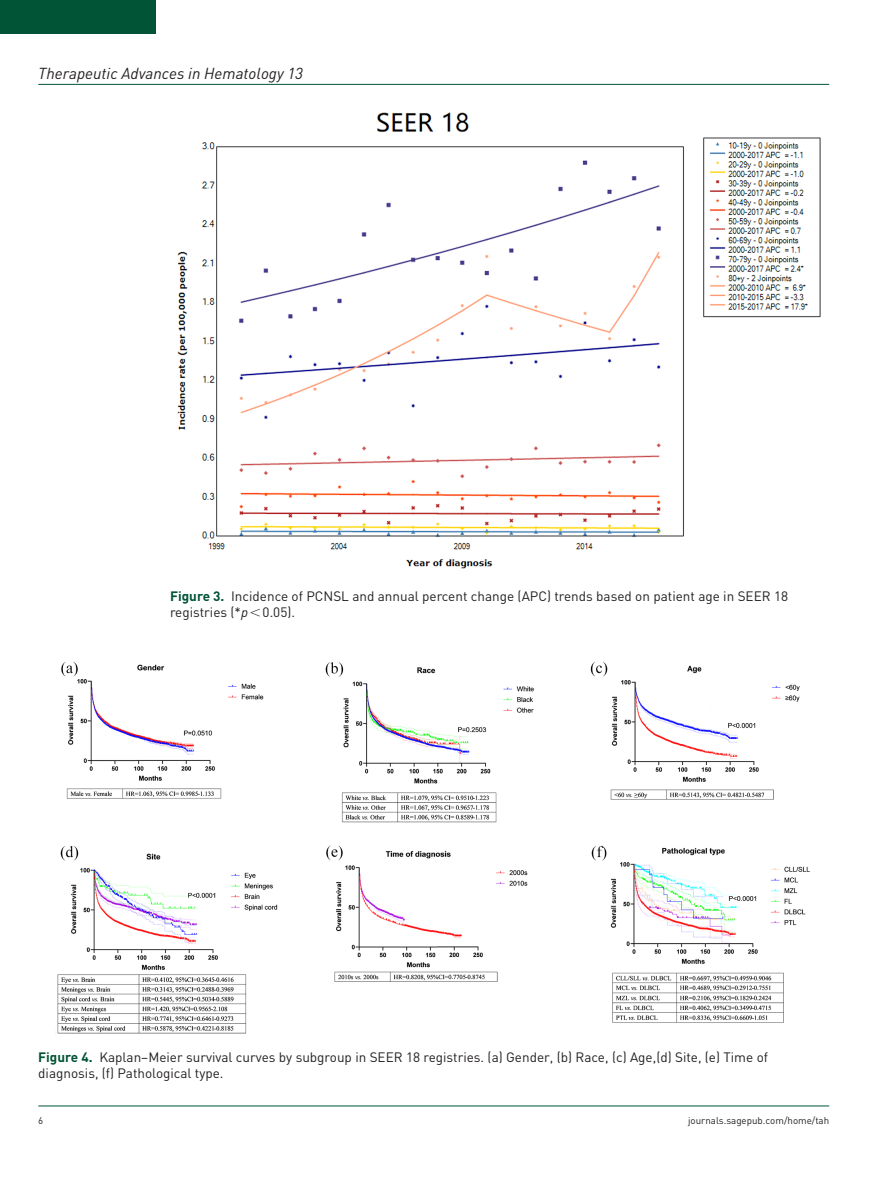
<style>
.page{position:relative;width:893px;height:1191px;background:#fff}
.page>*{position:absolute;margin:0;border:0;box-sizing:border-box;transform-origin:0 0}
.t1{font:italic 15.75px "DIN";color:#231f20}
.FG{font:13.5px/15.8px "DIN";color:#231f20}
.t2{font:9.75px "DIN";color:#231f20}
.s1{font-weight:700;color:#015436}
.s2{font-style:italic}
</style>
<div class="page">
<hr style="left:38px;top:84px;width:791px;height:1px;background:#015436">
<hr style="left:38px;top:1105px;width:791px;height:1px;background:#015436">
<div style="left:0;top:0;width:155px;height:34px;background:#015436"></div>
<img style="left:57px;top:662px;width:753px;height:372px">
<img style="left:177px;top:112px;width:644px;height:457px">
<p class="t1" style="left:38px;top:63px;width:266px">Therapeutic Advances in Hematology 13</p>
<p class="FG" style="left:170px;top:588px;width:619px"><span class="s1">Figure 3.</span> Incidence of PCNSL and annual percent change (APC) trends based on patient age in SEER 18 registries (*<span class="s2">p</span> 0.05).</p>
<p class="FG" style="left:38px;top:1049px;width:731px"><span class="s1">Figure 4.</span> Kaplan–Meier survival curves by subgroup in SEER 18 registries. (a) Gender, (b) Race, (c) Age,(d) Site, (e) Time of diagnosis, (f) Pathological type.</p>
<p class="t2" style="left:38px;top:1114px;width:7px">6</p>
<p class="t2" style="left:688px;top:1114px;width:143px">journals.sagepub.com/home/tah</p>
</div>
